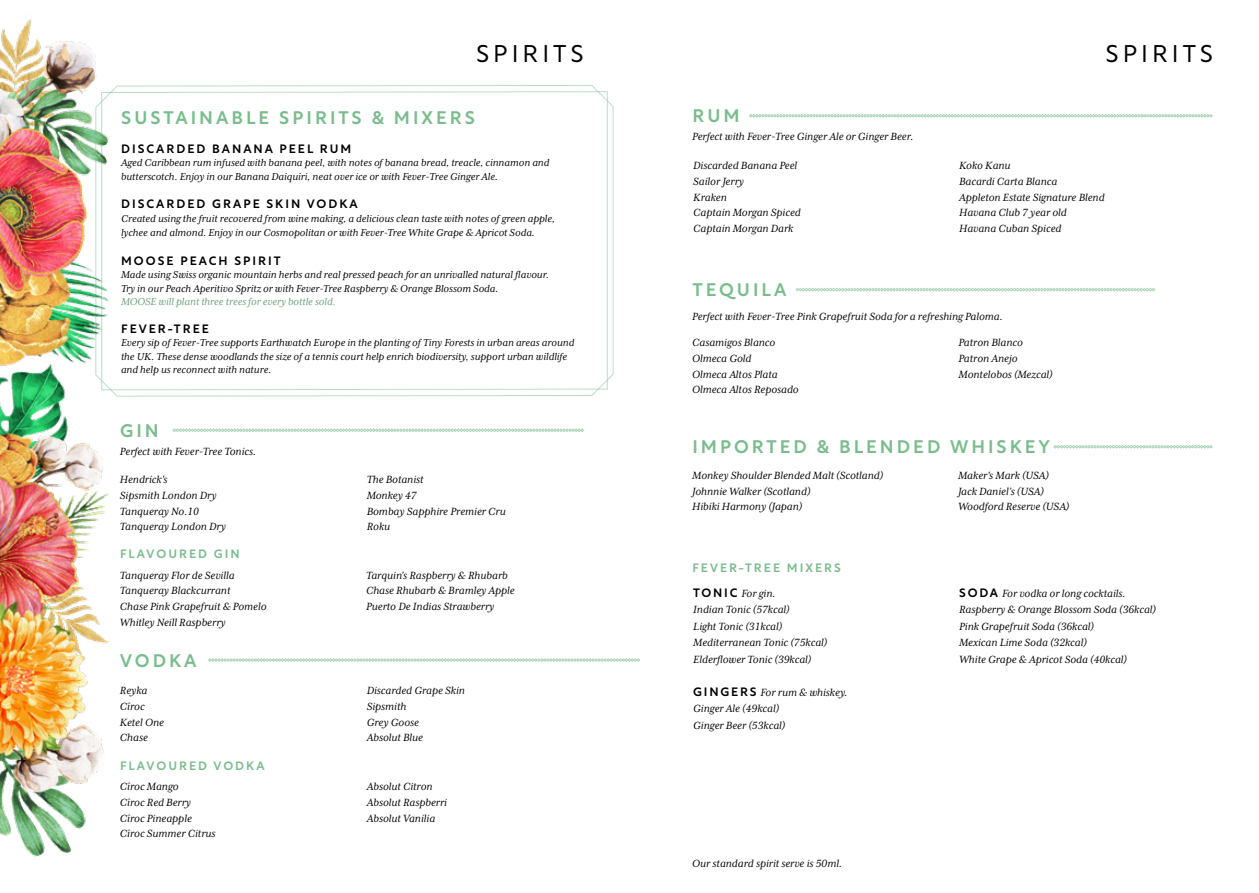
<style>
.page{position:relative;width:1259px;height:893px;background:#fff}
.page>*{position:absolute;margin:0;border:0;box-sizing:border-box;transform-origin:0 0}
.t1{font:300 24px "Rustica";letter-spacing:.17em;color:#000}
.t2{font:500 18px "Rustica";letter-spacing:.17em;color:#7bbc8e}
.t3{font:italic 12px/15.8px "Mrs Eaves XL Serif OT";color:#000}
.t4{font:500 12px "Rustica";letter-spacing:.17em;color:#000}
.t5{font:500 12px "Rustica";letter-spacing:.17em;color:#7bbc8e}
.t6{font:italic 11.55px/13.5px "Mrs Eaves XL Serif OT";color:#000}
.s1{color:#699f79}
.s2{color:#7bbc8e}
.s3{font-family:"Rustica";font-weight:500;font-style:normal}
</style>
<div class="page">
<svg style="left:128px;top:85px;width:486px;height:312px"></svg>
<svg style="left:128px;top:91px;width:480px;height:300px"></svg>
<svg style="left:1053px;top:445px;width:159px;height:3px"></svg>
<svg style="left:173px;top:429px;width:411px;height:3px"></svg>
<svg style="left:749px;top:114px;width:463px;height:3px"></svg>
<svg style="left:795px;top:288px;width:360px;height:3px"></svg>
<svg style="left:208px;top:658px;width:432px;height:4px"></svg>
<img style="left:0;top:19px;width:128px;height:838px">
<h1 class="t1" style="left:476px;top:33px;width:109px">SPIRITS</h1>
<h2 class="t2" style="left:121px;top:102px;width:355px">SUSTAINABLE SPIRITS &amp; MIXERS</h2>
<p class="t4" style="left:121px;top:138px;width:232px">DISCARDED BANANA PEEL RUM</p>
<p class="t6" style="left:121px;top:156px;width:430px">Aged Caribbean rum infused with banana peel, with notes of banana bread, treacle, cinnamon and butterscotch. Enjoy in our Banana Daiquiri, neat over ice or with Fever-Tree Ginger Ale.</p>
<p class="t4" style="left:121px;top:194px;width:238px">DISCARDED GRAPE SKIN VODKA</p>
<p class="t6" style="left:121px;top:211px;width:435px;line-height:14.2px">Created using the fruit recovered from wine making, a delicious clean taste with notes of green apple, lychee and almond. Enjoy in our Cosmopolitan or with Fever-Tree White Grape &amp; Apricot Soda.</p>
<p class="t4" style="left:121px;top:250px;width:161px">MOOSE PEACH SPIRIT</p>
<p class="t6" style="left:121px;top:268px;width:429px">Made using Swiss organic mountain herbs and real pressed peach for an unrivalled natural flavour.<br>Try in our Peach Aperitivo Spritz or with Fever-Tree Raspberry &amp; Orange Blossom Soda.<br><span class="s1">MOOSE will plant three trees for every bottle sold</span><span class="s2">.</span></p>
<p class="t4" style="left:121px;top:318px;width:89px">FEVER-TREE</p>
<p class="t6" style="left:121px;top:336px;width:455px">Every sip of Fever-Tree supports Earthwatch Europe in the planting of Tiny Forests in urban areas around the UK. These dense woodlands the size of a tennis court help enrich biodiversity, support urban wildlife and help us reconnect with nature.</p>
<h2 class="t2" style="left:120px;top:415px;width:40px">GIN</h2>
<p class="t3" style="left:120px;top:472px;width:107px">Hendrick's<br>Sipsmith London Dry<br>Tanqueray No.10<br>Tanqueray London Dry</p>
<p class="t3" style="left:367px;top:472px;width:140px">The Botanist<br>Monkey 47<br>Bombay Sapphire Premier Cru<br>Roku</p>
<p class="t3" style="left:120px;top:567px;width:148px">Tanqueray Flor de Sevilla<br>Tanqueray Blackcurrant<br>Chase Pink Grapefruit &amp; Pomelo<br>Whitley Neill Raspberry</p>
<p class="t3" style="left:366px;top:567px;width:150px">Tarquin’s Raspberry &amp; Rhubarb<br>Chase Rhubarb &amp; Bramley Apple<br>Puerto De Indias Strawberry</p>
<p class="t3" style="left:120px;top:443px;width:138px">Perfect with Fever-Tree Tonics.</p>
<p class="t5" style="left:120px;top:544px;width:121px">FLAVOURED GIN</p>
<h2 class="t2" style="left:120px;top:644px;width:78px">VODKA</h2>
<p class="t3" style="left:120px;top:683px;width:46px">Reyka<br>Cîroc<br>Ketel One<br>Chase</p>
<p class="t3" style="left:367px;top:683px;width:100px">Discarded Grape Skin<br>Sipsmith<br>Grey Goose<br>Absolut Blue</p>
<p class="t5" style="left:120px;top:756px;width:146px">FLAVOURED VODKA</p>
<p class="t3" style="left:120px;top:779px;width:97px">Cîroc Mango<br>Cîroc Red Berry<br>Cîroc Pineapple<br>Cîroc Summer Citrus</p>
<p class="t3" style="left:367px;top:779px;width:82px">Absolut Citron<br>Absolut Raspberri<br>Absolut Vanilia</p>
<h2 class="t2" style="left:692px;top:100px;width:49px">RUM</h2>
<p class="t3" style="left:692px;top:128px;width:223px">Perfect with Fever-Tree Ginger Ale or Ginger Beer.</p>
<h1 class="t1" style="left:1105px;top:33px;width:109px">SPIRITS</h1>
<p class="t3" style="left:693px;top:158px;width:109px">Discarded Banana Peel<br>Sailor Jerry<br>Kraken<br>Captain Morgan Spiced<br>Captain Morgan Dark</p>
<p class="t3" style="left:959px;top:158px;width:147px">Koko Kanu<br>Bacardi Carta Blanca<br>Appleton Estate Signature Blend<br>Havana Club 7 year old<br>Havana Cuban Spiced</p>
<h2 class="t2" style="left:692px;top:274px;width:95px">TEQUILA</h2>
<p class="t3" style="left:692px;top:308px;width:312px">Perfect with Fever-Tree Pink Grapefruit Soda for a refreshing Paloma.</p>
<p class="t3" style="left:692px;top:335px;width:108px">Casamigos Blanco<br>Olmeca Gold<br>Olmeca Altos Plata<br>Olmeca Altos Reposado</p>
<p class="t3" style="left:958px;top:335px;width:96px">Patron Blanco<br>Patron Anejo<br>Montelobos (Mezcal)</p>
<h2 class="t2" style="left:692px;top:431px;width:359px">IMPORTED &amp; BLENDED WHISKEY</h2>
<p class="t3" style="left:692px;top:467px;width:193px">Monkey Shoulder Blended Malt (Scotland)<br>Johnnie Walker (Scotland)<br>Hibiki Harmony (Japan)</p>
<p class="t3" style="left:958px;top:467px;width:113px">Maker's Mark (USA)<br>Jack Daniel’s (USA)<br>Woodford Reserve (USA)</p>
<p class="t5" style="left:692px;top:558px;width:150px">FEVER-TREE MIXERS</p>
<p class="t3" style="left:693px;top:585px;width:136px;line-height:16.5px"><span class="s3">TONIC</span> For gin.<br>Indian Tonic (57kcal)<br>Light Tonic (31kcal)<br>Mediterranean Tonic (75kcal)<br>Elderflower Tonic (39kcal)</p>
<p class="t3" style="left:693px;top:684px;width:156px;line-height:16.5px"><span class="s3">GINGERS</span> For rum &amp; whiskey.<br>Ginger Ale (49kcal)<br>Ginger Beer (53kcal)</p>
<p class="t3" style="left:692px;top:855px;width:151px">Our standard spirit serve is 50ml.</p>
<p class="t3" style="left:959px;top:585px;width:198px;line-height:16.5px"><span class="s3">SODA</span> For vodka or long cocktails.<br>Raspberry &amp; Orange Blossom Soda (36kcal)<br>Pink Grapefruit Soda (36kcal)<br>Mexican Lime Soda (32kcal)<br>White Grape &amp; Apricot Soda (40kcal)</p>
</div>
